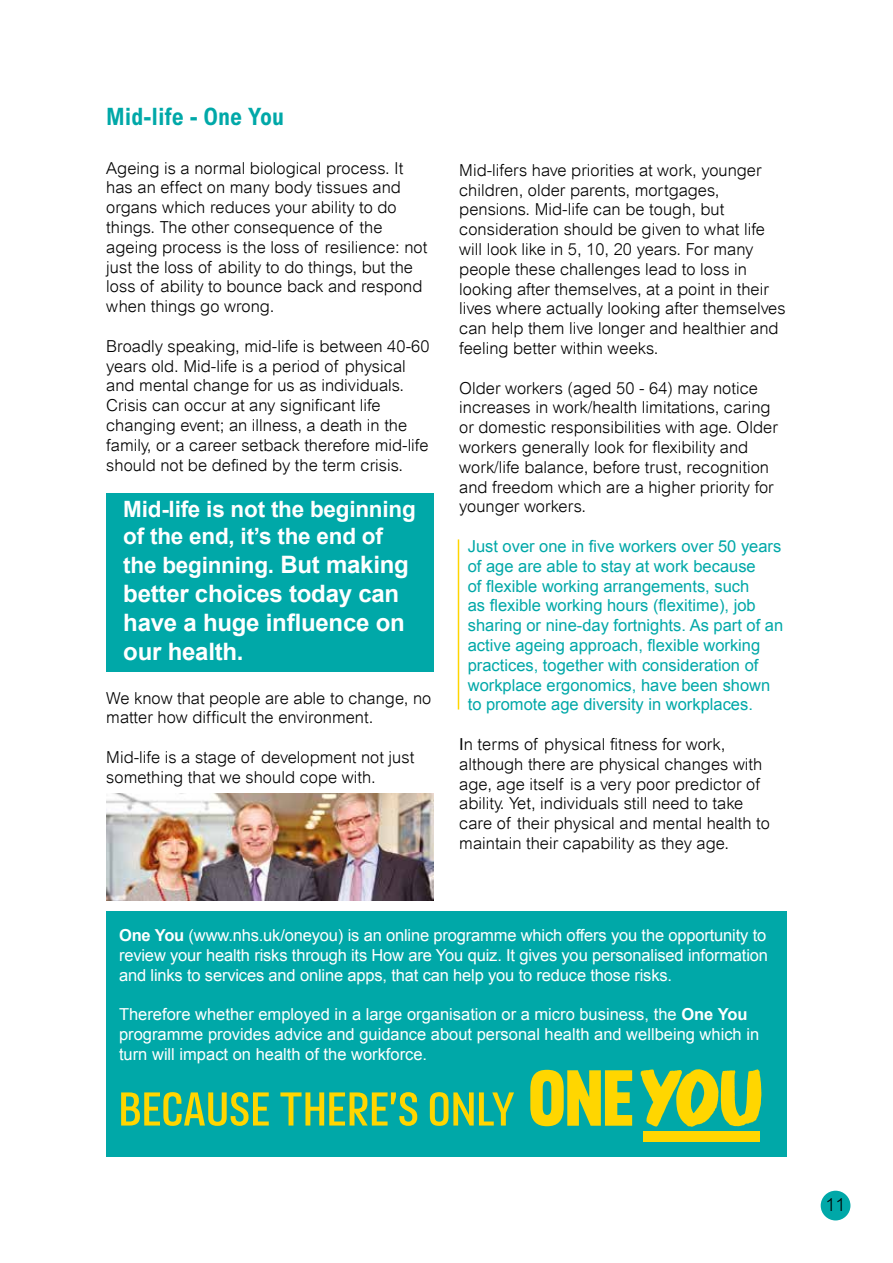
<style>
.page{position:relative;width:893px;height:1263px;background:#fff}
.page>*{position:absolute;margin:0;border:0;box-sizing:border-box;transform-origin:0 0}
.t1{font:700 24px/28.8px "Arial";letter-spacing:-.01em;color:#fff}
.t2{font:700 condensed 24px "Arial";color:#00a8a8}
.t3{font:700 22.5px/27.9px "Arial";letter-spacing:-.01em;color:#fff}
.t4{font:300 18px "Arial";color:#000}
.t5{font:300 16.5px/19.8px "Arial";color:#000}
.t6{font:16.5px/19.8px "Arial";color:#fff;text-align:justify}
.t7{font:16.5px/19.8px "Arial";color:#00a8a8}
.s1{font-size:24px}
.s2{font-weight:400}
.s3{font-weight:700}
</style>
<div class="page">
<div style="left:106px;top:911px;width:681px;height:246px;background:#00a8a8"></div>
<div style="left:106px;top:493px;width:328px;height:179px;background:#00a8a8"></div>
<svg style="left:640px;top:1069px;width:121px;height:58px"></svg>
<svg style="left:530px;top:1070px;width:102px;height:56px"></svg>
<div style="left:643px;top:1131px;width:116px;height:11px;background:#ffd600"></div>
<svg style="left:121px;top:1092px;width:148px;height:34px"></svg>
<svg style="left:280px;top:1092px;width:137px;height:34px"></svg>
<svg style="left:430px;top:1092px;width:84px;height:34px"></svg>
<hr style="left:458px;top:539px;width:1px;height:170px;background:#ffd600">
<div style="left:821px;top:1191px;width:29px;height:29px;background:#00a8a8;border-radius:50%"></div>
<img style="left:106px;top:794px;width:328px;height:106px">
<h1 class="t2" style="left:106px;top:103px;width:179px">Mid-life - One You</h1>
<p class="t5" style="left:106px;top:158px;width:323px">Ageing is a normal biological process. It has an effect on many body tissues and organs which reduces your ability to do things. The other consequence of the ageing process is the loss of resilience: not just the loss of ability to do things, but the loss of ability to bounce back and respond when things go wrong.</p>
<p class="t5" style="left:106px;top:336px;width:325px">Broadly speaking, mid-life is between 40-60 years old. Mid-life is a period of physical and mental change for us as individuals.<br>Crisis can occur at any significant life changing event; an illness, a death in the family, or a career setback therefore mid-life should not be defined by the term crisis.</p>
<h2 class="t3" style="left:123px;top:496px;width:294px">Mid-life is not the beginning of the end, it’s the end of the beginning. <span class="s1">But making</span></h2>
<h1 class="t1" style="left:123px;top:580px;width:283px">better choices today can have a huge influence on our health.</h1>
<p class="t5" style="left:106px;top:688px;width:327px">We know that people are able to change, no matter how difficult the environment.</p>
<p class="t5" style="left:106px;top:747px;width:309px">Mid-life is a stage of development not just something that we should cope with.</p>
<p class="t5" style="left:459px;top:160px;width:328px">Mid-lifers have priorities at work, younger children, older parents, mortgages, pensions. Mid-life can be tough, but consideration should be given to what life will look like in 5, 10, 20 years. For many people these challenges lead to loss in looking after themselves, at a point in their lives where actually looking after themselves can help them live longer and healthier and feeling better within weeks.</p>
<p class="t5" style="left:459px;top:378px;width:320px">Older workers (aged 50 - 64) may notice increases in work/health limitations, caring or domestic responsibilities with age. Older workers generally look for flexibility and work/life balance, before trust, recognition and freedom which are a higher priority for younger workers.</p>
<p class="t7" style="left:468px;top:536px;width:317px">Just over one in five workers over 50 years of age are able to stay at work because<br>of flexible working arrangements, such<br>as flexible working hours (flexitime), job sharing or nine-day fortnights. As part of an active ageing approach, flexible working practices, together with consideration of workplace ergonomics, have been shown to promote age diversity in workplaces.</p>
<p class="t5" style="left:459px;top:734px;width:312px"><span class="s2">I</span>n terms of physical fitness for work, although there are physical changes with age, age itself is a very poor predictor of ability. Yet, individuals still need to take care of their physical and mental health to maintain their capability as they age.</p>
<p class="t6" style="left:119px;top:926px;width:650px"><span class="s3">One You</span> (www.nhs.uk/oneyou) is an online programme which offers you the opportunity to review your health risks through its How are You quiz. It gives you personalised information and links to services and online apps, that can help you to reduce those risks.</p>
<p class="t6" style="left:119px;top:1005px;width:642px;text-align:left">Therefore whether employed in a large organisation or a micro business, the <span class="s3">One You </span>programme provides advice and guidance about personal health and wellbeing which in turn will impact on health of the workforce.</p>
<p class="t4" style="left:826px;top:1194px;width:22px">11</p>
</div>
